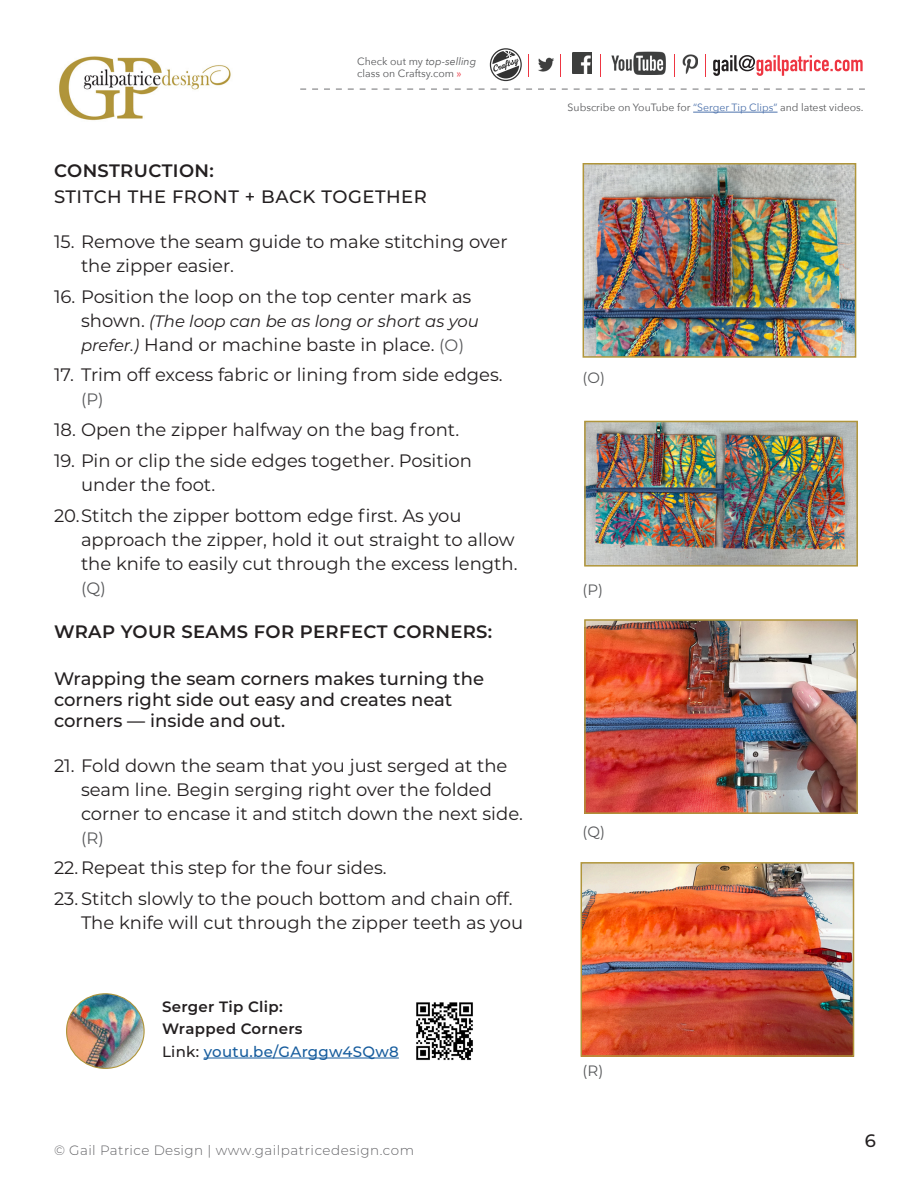
<style>
.page{position:relative;width:918px;height:1188px;background:#fff}
.page>*{position:absolute;margin:0;border:0;box-sizing:border-box;transform-origin:0 0}
.t1{font:18px/24px "Montserrat";color:#231f20}
.t2{font:500 18px/21px "Montserrat";color:#231f20}
.t3{font:600 18px "Montserrat";letter-spacing:.02em;color:#231f20}
.t4{font:500 18px "Montserrat";letter-spacing:.03em;color:#231f20}
.t5{font:italic 16.5px "Montserrat";color:#231f20}
.t6{font:16.5px "Montserrat";color:#57585a}
.t7{font:600 15px "Montserrat";letter-spacing:.02em;color:#231f20}
.t8{font:500 15px "Montserrat";letter-spacing:.02em;color:#175d9e}
.Paragraph_Style_1{font:15px "Montserrat";color:#57585a}
.t9{font:300 13.5px "Montserrat";letter-spacing:.035em;color:#636366}
.t10{font:10.5px "Avenir Next";color:#57585a}
.t11{font:italic 10.5px "Avenir Next";color:#57585a}
.s1{font-style:normal}
.s2{color:#ee3642}
.s3{font-style:normal;font-size:18px}
.s4{font-style:italic;font-size:16.5px}
.s5{font-size:16.5px;color:#57585a}
.s6{color:#231f20}
.s7{color:#4d72ac}
</style>
<div class="page">
<svg style="left:300px;top:89px;width:565px;height:1px"></svg>
<svg style="left:713px;top:55px;width:150px;height:21px"></svg>
<svg style="left:705px;top:54px;width:1px;height:23px"></svg>
<img style="left:573px;top:53px;width:19px;height:20px">
<img style="left:611px;top:51px;width:55px;height:24px">
<img style="left:682px;top:54px;width:16px;height:20px">
<svg style="left:490px;top:48px;width:32px;height:33px"></svg>
<img style="left:538px;top:57px;width:16px;height:15px">
<svg style="left:674px;top:54px;width:1px;height:23px"></svg>
<hr style="left:693px;top:112px;width:85px;height:1px;background:#4d72ac">
<img style="left:59px;top:56px;width:172px;height:65px">
<img style="left:586px;top:166px;width:267px;height:189px">
<div style="left:583px;top:163px;width:273px;height:195px;border:2px solid #b0953a"></div>
<img style="left:587px;top:424px;width:268px;height:140px">
<div style="left:584px;top:421px;width:274px;height:146px;border:2px solid #b0953a"></div>
<img style="left:587px;top:622px;width:268px;height:189px">
<div style="left:584px;top:619px;width:274px;height:195px;border:2px solid #b0953a"></div>
<hr style="left:204px;top:1058px;width:195px;height:1px;background:#175d9e">
<img style="left:416px;top:1002px;width:57px;height:59px">
<img style="left:67px;top:994px;width:77px;height:74px">
<div style="left:66px;top:993px;width:79px;height:76px;border:1px solid #b0953a;border-radius:50%"></div>
<img style="left:584px;top:865px;width:267px;height:189px">
<div style="left:581px;top:862px;width:273px;height:195px;border:2px solid #b0953a"></div>
<p class="t11" style="left:357px;top:52px;width:121px"><span class="s1">Check out my</span> top-selling</p>
<p class="t10" style="left:357px;top:64px;width:106px">class on Craftsy.com <span class="s2">»</span></p>
<p class="t3" style="left:54px;top:158px;width:161px">CONSTRUCTION:</p>
<p class="t4" style="left:54px;top:184px;width:375px">STITCH THE FRONT + BACK TOGETHER</p>
<p class="t1" style="left:81px;top:229px;width:428px;text-indent:-27px">15. Remove the seam guide to make stitching over the zipper easier.</p>
<p class="t1" style="left:54px;top:284px;width:419px">16. Position the loop on the top center mark as</p>
<p class="t5" style="left:81px;top:309px;width:399px"><span class="s3">shown.</span> (The loop can be as long or short as you</p>
<p class="t1" style="left:81px;top:332px;width:385px"><span class="s4">prefer.)</span> Hand or machine baste in place. <span class="s5">(O)</span></p>
<p class="t1" style="left:54px;top:362px;width:450px">17. Trim off excess fabric or lining from side edges.</p>
<p class="t6" style="left:81px;top:388px;width:24px">(P)</p>
<p class="t1" style="left:54px;top:417px;width:407px">18. Open the zipper halfway on the bag front.</p>
<p class="t1" style="left:81px;top:448px;width:393px;text-indent:-27px">19. Pin or clip the side edges together. Position under the foot.</p>
<p class="t1" style="left:81px;top:503px;width:438px;text-indent:-27px">20.Stitch the zipper bottom edge first. As you approach the zipper, hold it out straight to allow the knife to easily cut through the excess length.</p>
<p class="t6" style="left:81px;top:576px;width:26px">(Q)</p>
<p class="t3" style="left:54px;top:619px;width:440px">WRAP YOUR SEAMS FOR PERFECT CORNERS:</p>
<p class="t2" style="left:54px;top:667px;width:432px">Wrapping the seam corners makes turning the corners right side out easy and creates neat corners — inside and out.</p>
<p class="t1" style="left:81px;top:752px;width:444px;text-indent:-27px">21. Fold down the seam that you just serged at the seam line. Begin serging right over the folded corner to encase it and stitch down the next side.</p>
<p class="t6" style="left:81px;top:826px;width:24px">(R)</p>
<p class="t1" style="left:54px;top:855px;width:334px">22.Repeat this step for the four sides.</p>
<p class="t1" style="left:81px;top:886px;width:444px;text-indent:-27px">23. Stitch slowly to the pouch bottom and chain off.<br>The knife will cut through the zipper teeth as you</p>
<p class="t7" style="left:162px;top:996px;width:122px">Serger Tip Clip:</p>
<p class="t7" style="left:162px;top:1018px;width:142px">Wrapped Corners</p>
<p class="t8" style="left:162px;top:1041px;width:238px"><span class="s6">Link:</span> youtu.be/GArggw4SQw8</p>
<p class="t9" style="left:54px;top:1141px;width:362px">© Gail Patrice Design | www.gailpatricedesign.com</p>
<p class="t10" style="left:568px;top:99px;width:297px">Subscribe on YouTube for <span class="s7">“Serger Tip Clips”</span> and latest videos.</p>
<p class="Paragraph_Style_1" style="left:583px;top:367px;width:24px">(O)</p>
<p class="Paragraph_Style_1" style="left:583px;top:579px;width:22px">(P)</p>
<p class="Paragraph_Style_1" style="left:583px;top:821px;width:24px">(Q)</p>
<p class="Paragraph_Style_1" style="left:583px;top:1060px;width:22px">(R)</p>
<p class="t2" style="left:865px;top:1129px;width:13px">6</p>
</div>
